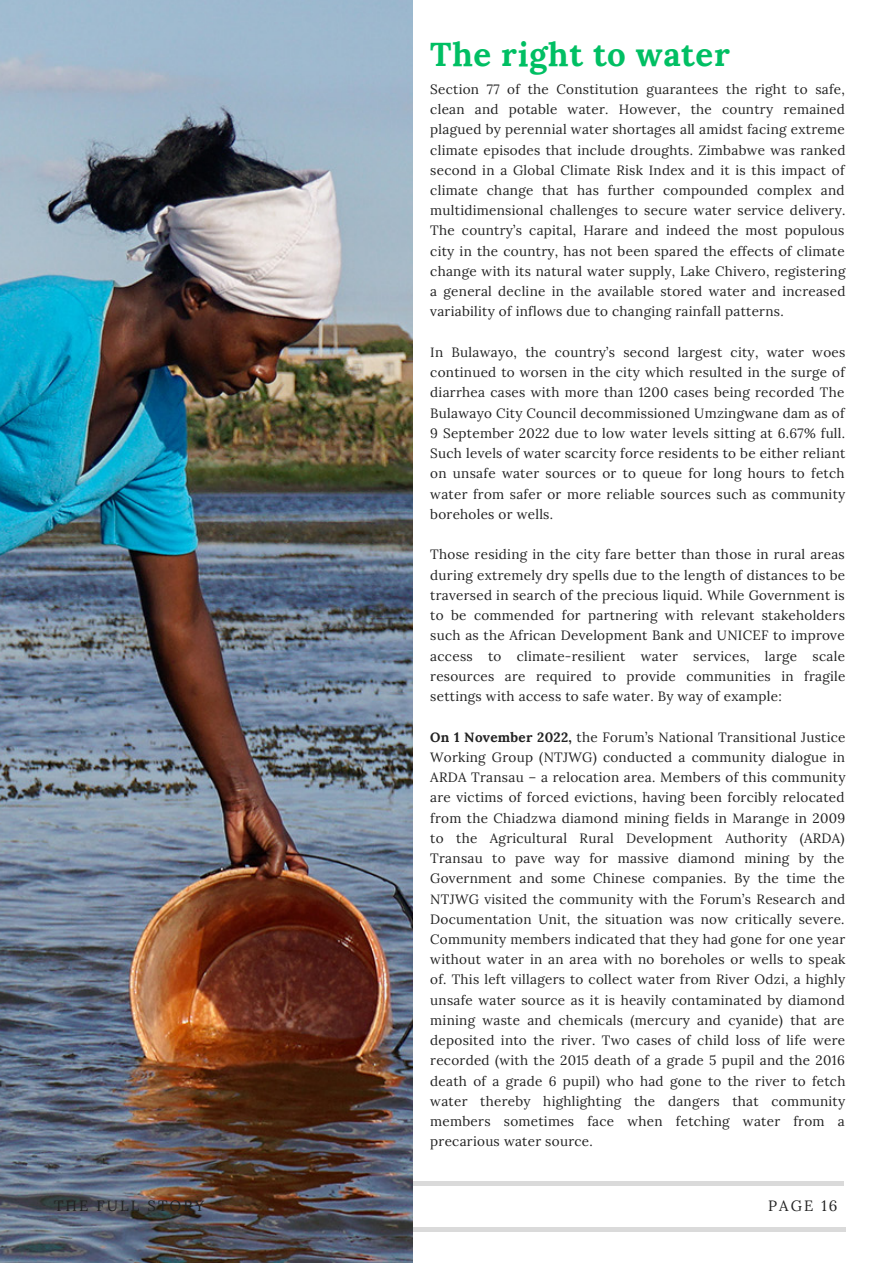
<style>
.page{position:relative;width:893px;height:1264px;background:#fff}
.page>*{position:absolute;margin:0;border:0;box-sizing:border-box;transform-origin:0 0}
.t1{font:700 33px "Lora";letter-spacing:.02em;color:#00bf63}
.t2{font:14.85px "Lora";letter-spacing:.14em;color:#222}
.t3{font:13.5px/20.2px "Lora";letter-spacing:.02em;color:#222;text-align:justify}
.s1{font-weight:700}
</style>
<div class="page">
<hr style="left:51px;top:1181px;width:793px;height:4px;background:#dadada">
<hr style="left:53px;top:1227px;width:792px;height:3px;background:#000">
<img style="left:0;top:0;width:412px;height:1261px">
<h1 class="t1" style="left:430px;top:32px;width:301px">The right to water</h1>
<p class="t3" style="left:430px;top:79px;width:417px">Section 77 of the Constitution guarantees the right to safe, clean and potable water. However, the country remained plagued by perennial water shortages all amidst facing extreme climate episodes that include droughts. Zimbabwe was ranked second in a Global Climate Risk Index and it is this impact of climate change that has further compounded complex and multidimensional challenges to secure water service delivery.<br>The country’s capital, Harare and indeed the most populous city in the country, has not been spared the effects of climate change with its natural water supply, Lake Chivero, registering a general decline in the available stored water and increased variability of inflows due to changing rainfall patterns.</p>
<p class="t3" style="left:430px;top:342px;width:416px">In Bulawayo, the country’s second largest city, water woes continued to worsen in the city which resulted in the surge of diarrhea cases with more than 1200 cases being recorded The Bulawayo City Council decommissioned Umzingwane dam as of 9 September 2022 due to low water levels sitting at 6.67% full.<br>Such levels of water scarcity force residents to be either reliant on unsafe water sources or to queue for long hours to fetch water from safer or more reliable sources such as community boreholes or wells.</p>
<p class="t3" style="left:430px;top:544px;width:416px">Those residing in the city fare better than those in rural areas during extremely dry spells due to the length of distances to be traversed in search of the precious liquid. While Government is to be commended for partnering with relevant stakeholders such as the African Development Bank and UNICEF to improve access to climate-resilient water services, large scale resources are required to provide communities in fragile settings with access to safe water. By way of example:</p>
<p class="t3" style="left:430px;top:726px;width:417px"><span class="s1">On 1 November 2022,</span> the Forum’s National Transitional Justice Working Group (NTJWG) conducted a community dialogue in ARDA Transau – a relocation area. Members of this community are victims of forced evictions, having been forcibly relocated from the Chiadzwa diamond mining fields in Marange in 2009 to the Agricultural Rural Development Authority (ARDA)<br>Transau to pave way for massive diamond mining by the Government and some Chinese companies. By the time the NTJWG visited the community with the Forum’s Research and Documentation Unit, the situation was now critically severe.<br>Community members indicated that they had gone for one year without water in an area with no boreholes or wells to speak of. This left villagers to collect water from River Odzi, a highly unsafe water source as it is heavily contaminated by diamond mining waste and chemicals (mercury and cyanide) that are deposited into the river. Two cases of child loss of life were recorded (with the 2015 death of a grade 5 pupil and the 2016 death of a grade 6 pupil) who had gone to the river to fetch water thereby highlighting the dangers that community members sometimes face when fetching water from a precarious water source.</p>
<p class="t2" style="left:54px;top:1195px;width:152px">THE FULL STORY</p>
<p class="t2" style="left:768px;top:1195px;width:71px">PAGE 16</p>
</div>
